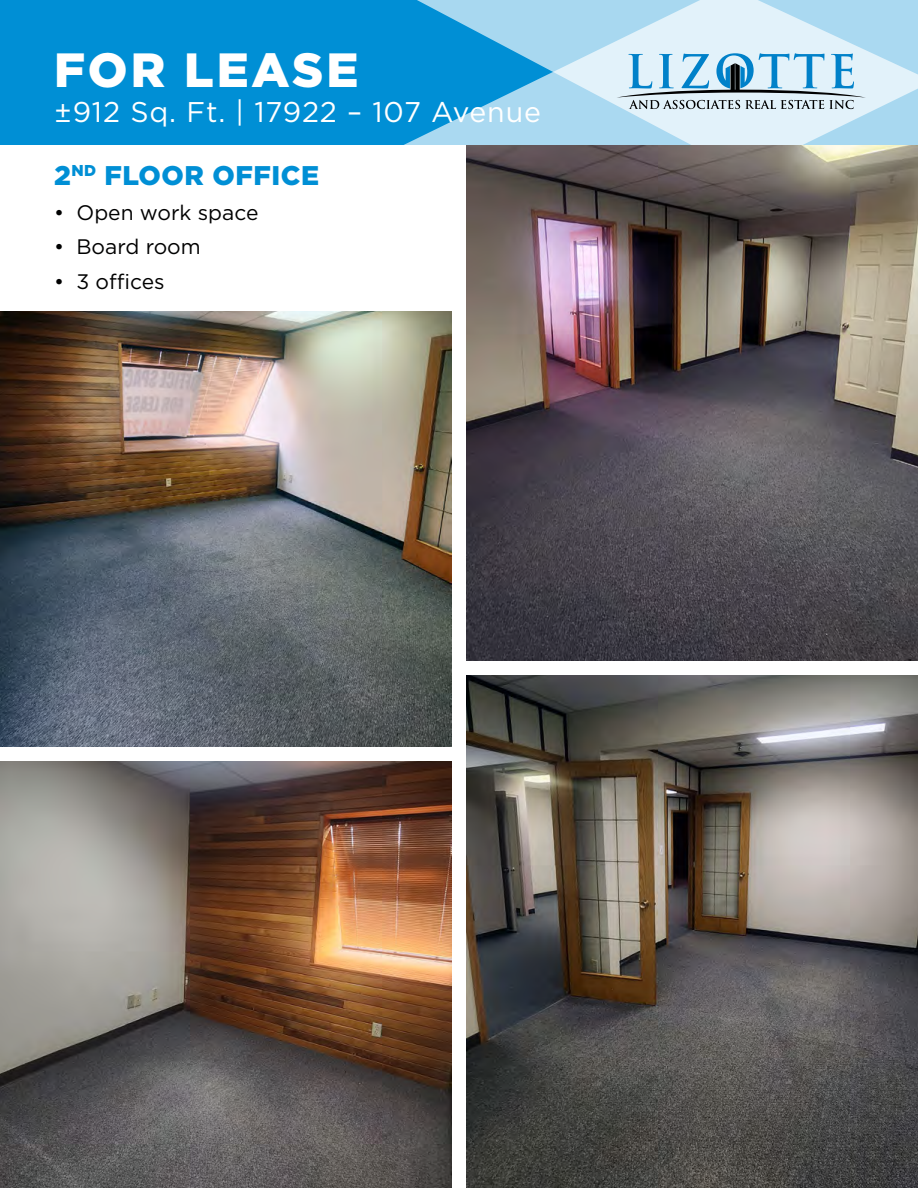
<style>
.page{position:relative;width:918px;height:1188px;background:#fff}
.page>*{position:absolute;margin:0;border:0;box-sizing:border-box;transform-origin:0 0}
.t1{font:900 48px "Gotham";letter-spacing:.06em;color:#fff}
.t2{font:28.5px "Gotham";letter-spacing:.03em;color:#fff}
.t3{font:900 27px "Gotham";letter-spacing:.02em;color:#008fd5}
.t4{font:21px "Gotham";color:#000101}
</style>
<div class="page">
<img style="left:466px;top:144px;width:452px;height:516px">
<img style="left:0;top:311px;width:452px;height:436px">
<img style="left:466px;top:676px;width:452px;height:512px">
<img style="left:0;top:762px;width:451px;height:426px">
<div style="left:0;top:0;width:918px;height:144px;background:#008fd5"></div>
<svg style="left:406px;top:1px;width:511px;height:143px;fill:#aad9f1"></svg>
<svg style="left:617px;top:53px;width:249px;height:56px;background:#a8c9db"></svg>
<h1 class="t1" style="left:54px;top:37px;width:306px">FOR LEASE</h1>
<h2 class="t2" style="left:54px;top:93px;width:489px">±912 Sq. Ft. | 17922 – 107 Avenue</h2>
<p class="t3" style="left:54px;top:157px;width:267px">2<sup>ND</sup> FLOOR OFFICE</p>
<p class="t4" style="left:54px;top:199px;width:206px">• Open work space</p>
<p class="t4" style="left:54px;top:234px;width:148px">• Board room</p>
<p class="t4" style="left:54px;top:268px;width:112px">• 3 offices</p>
</div>
